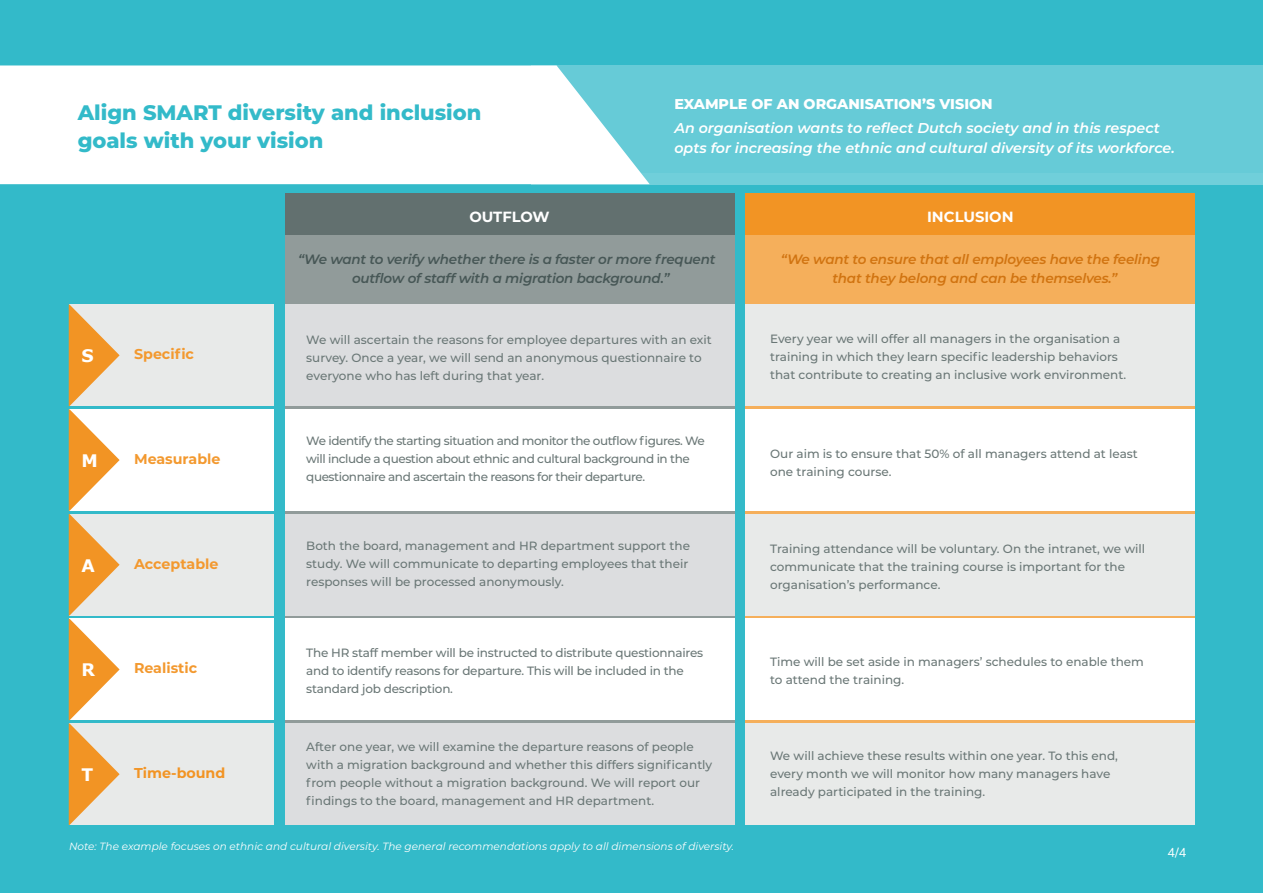
<style>
.page{position:relative;width:1263px;height:893px;background:#33bac9}
.page>*{position:absolute;margin:0;border:0;box-sizing:border-box;transform-origin:0 0}
.t1{font:800 21px/28.5px "Montserrat";color:#33bac9}
.t2{font:700 17.25px "Verdana";color:#fff}
.t3{font:700 14.7px "Montserrat";color:#fff}
.t4{font:italic 600 14.25px/19.5px "Montserrat";color:#fff}
.t5{font:700 14.25px "Montserrat";color:#f3992f}
.t6{font:800 14.25px "Montserrat";color:#fff}
.t7{font:700 14.25px "Montserrat";color:#f29424}
.t8{font:italic 600 13.5px/19.5px "Montserrat";letter-spacing:-.015em;color:#475756;text-align:center}
.t9{font:italic 600 13.5px/19.5px "Montserrat";letter-spacing:-.015em;color:#d17411}
.t10{font:12.75px "Nunito";color:#fff}
.t11{font:500 12px/18px "Montserrat";color:#6a7776}
.t12{font:500 12px/18px "Montserrat";letter-spacing:-.035em;color:#6a7776}
.t13{font:500 12px/18px "Montserrat";letter-spacing:-.02em;color:#6a7776}
.t14{font:italic 10.5px "Montserrat";color:#fff}
</style>
<div class="page">
<div style="left:746px;top:194px;width:449px;height:631px;background:#f5af5b"></div>
<div style="left:285px;top:194px;width:449px;height:631px;background:#919b9a"></div>
<div style="left:746px;top:305px;width:449px;height:101px;background:#e8eae9"></div>
<div style="left:285px;top:409px;width:449px;height:102px;background:#fff"></div>
<div style="left:746px;top:514px;width:449px;height:101px;background:#e8eae9"></div>
<div style="left:746px;top:723px;width:449px;height:102px;background:#e8eae9"></div>
<div style="left:285px;top:619px;width:449px;height:101px;background:#fff"></div>
<div style="left:69px;top:305px;width:204px;height:101px;background:#e8eae9"></div>
<div style="left:69px;top:409px;width:204px;height:102px;background:#fff"></div>
<div style="left:69px;top:514px;width:204px;height:101px;background:#e8eae9"></div>
<div style="left:69px;top:619px;width:204px;height:101px;background:#fff"></div>
<div style="left:69px;top:723px;width:204px;height:102px;background:#e8eae9"></div>
<svg style="left:69px;top:305px;width:51px;height:520px"></svg>
<div style="left:285px;top:305px;width:449px;height:101px;background:#dcdddf"></div>
<div style="left:746px;top:409px;width:449px;height:102px;background:#fff"></div>
<div style="left:285px;top:514px;width:449px;height:101px;background:#dcdddf"></div>
<div style="left:285px;top:723px;width:449px;height:102px;background:#dcdddf"></div>
<div style="left:746px;top:619px;width:449px;height:101px;background:#fff"></div>
<div style="left:746px;top:194px;width:449px;height:41px;background:#f29424"></div>
<div style="left:285px;top:194px;width:449px;height:41px;background:#62706f"></div>
<div style="left:531px;top:65px;width:732px;height:119px;background:#70cfda"></div>
<div style="left:531px;top:65px;width:732px;height:107px;background:#66cbd7"></div>
<svg style="left:0;top:65px;width:650px;height:119px;background:#f3fafb"></svg>
<h1 class="t1" style="left:78px;top:97px;width:405px">Align SMART diversity and inclusion goals with your vision</h1>
<p class="t6" style="left:674px;top:94px;width:320px">EXAMPLE OF AN ORGANISATION’S VISION</p>
<p class="t4" style="left:674px;top:118px;width:502px">An organisation wants to reflect Dutch society and in this respect opts for increasing the ethnic and cultural diversity of its workforce.</p>
<p class="t3" style="left:469px;top:207px;width:82px">OUTFLOW</p>
<p class="t3" style="left:927px;top:207px;width:88px">INCLUSION</p>
<h2 class="t2" style="left:81px;top:344px;width:14px">S</h2>
<h2 class="t2" style="left:81px;top:448px;width:18px">M</h2>
<p class="t5" style="left:134px;top:344px;width:61px">Specific</p>
<p class="t5" style="left:134px;top:448px;width:88px">Measurable</p>
<p class="t8" style="left:298px;top:249px;width:419px">“We want to verify whether there is a faster or more frequent outflow of staff with a migration background.”</p>
<p class="t9" style="left:832px;top:249px;width:329px;text-indent:-51px">“We want to ensure that all employees have the feeling that they belong and can be themselves.”</p>
<p class="t11" style="left:306px;top:330px;width:407px">We will ascertain the reasons for employee departures with an exit survey. Once a year, we will send an anonymous questionnaire to everyone who has left during that year.</p>
<p class="t12" style="left:306px;top:431px;width:400px">We identify the starting situation and monitor the outflow figures. We will include a question about ethnic and cultural background in the questionnaire and ascertain the reasons for their departure.</p>
<p class="t11" style="left:770px;top:329px;width:358px">Every year we will offer all managers in the organisation a training in which they learn specific leadership behaviors that contribute to creating an inclusive work environment.</p>
<p class="t11" style="left:770px;top:444px;width:369px">Our aim is to ensure that 50% of all managers attend at least one training course.</p>
<h2 class="t2" style="left:81px;top:553px;width:15px">A</h2>
<p class="t5" style="left:134px;top:553px;width:86px">Acceptable</p>
<p class="t11" style="left:306px;top:536px;width:385px">Both the board, management and HR department support the study. We will communicate to departing employees that their responses will be processed anonymously.</p>
<h2 class="t2" style="left:81px;top:658px;width:15px">R</h2>
<p class="t5" style="left:134px;top:658px;width:65px">Realistic</p>
<p class="t13" style="left:306px;top:643px;width:398px">The HR staff member will be instructed to distribute questionnaires and to identify reasons for departure. This will be included in the standard job description.</p>
<h2 class="t2" style="left:81px;top:762px;width:13px">T</h2>
<p class="t7" style="left:134px;top:763px;width:93px">Time-bound</p>
<p class="t11" style="left:306px;top:737px;width:408px">After one year, we will examine the departure reasons of people with a migration background and whether this differs significantly from people without a migration background. We will report our findings to the board, management and HR department.</p>
<p class="t14" style="left:69px;top:839px;width:666px">Note: The example focuses on ethnic and cultural diversity. The general recommendations apply to all dimensions of diversity.</p>
<p class="t11" style="left:770px;top:539px;width:377px">Training attendance will be voluntary. On the intranet, we will communicate that the training course is important for the organisation’s performance.</p>
<p class="t11" style="left:770px;top:653px;width:375px">Time will be set aside in managers’ schedules to enable them to attend the training.</p>
<p class="t11" style="left:770px;top:747px;width:349px">We will achieve these results within one year. To this end, every month we will monitor how many managers have already participated in the training.</p>
<p class="t10" style="left:1167px;top:843px;width:20px">4/4</p>
</div>
